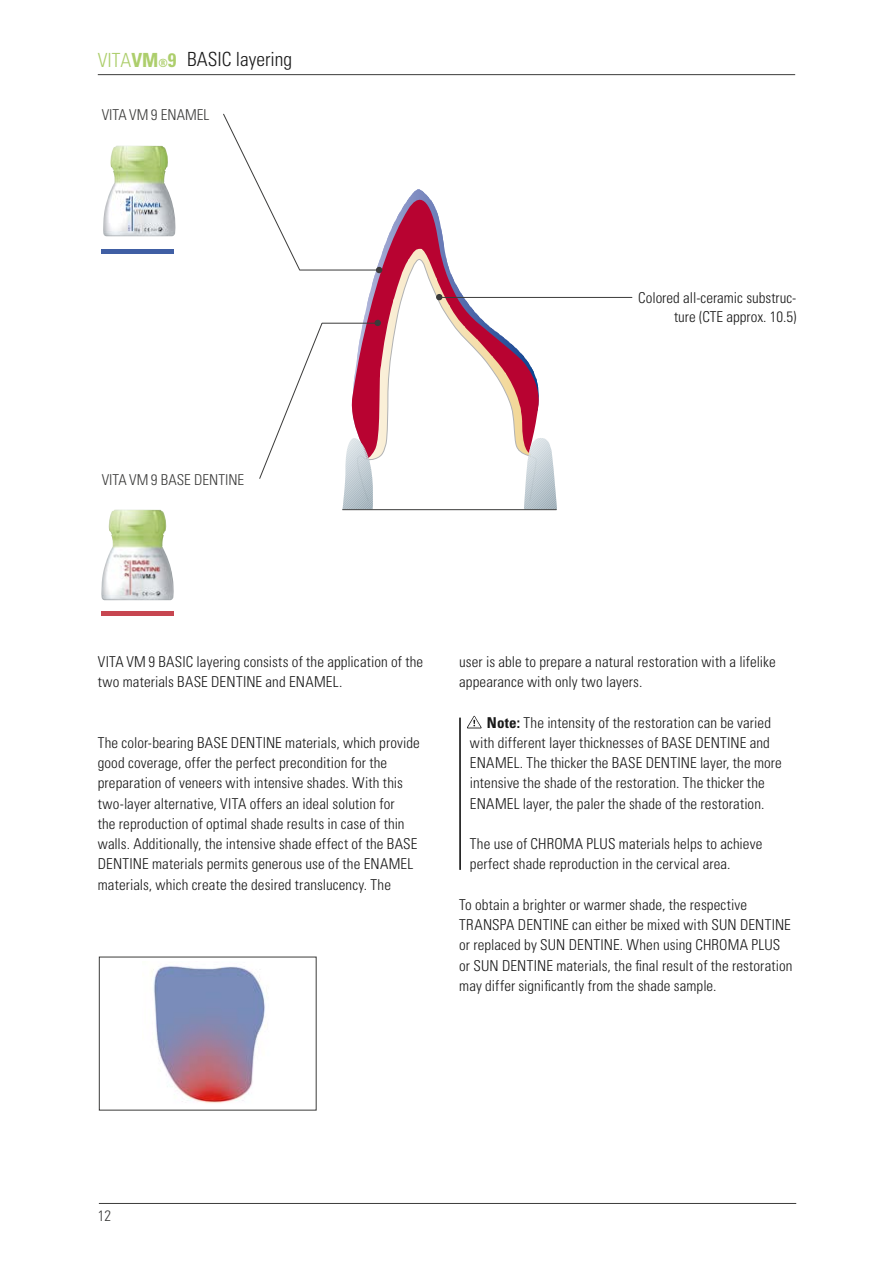
<style>
.page{position:relative;width:893px;height:1263px;background:#fff}
.page>*{position:absolute;margin:0;border:0;box-sizing:border-box;transform-origin:0 0}
.t1{font:300 condensed 19.5px "Univers LT";color:#1a1a1a}
.t2{font:300 condensed 19.5px "Univers LT";color:#adce6c}
.t3{font:300 condensed 15px/20.2px "Univers LT";letter-spacing:.005em;color:#1a1a1a}
.t4{font:300 condensed 15px "Univers LT";color:#3b3b3a}
.s1{font-weight:700}
.s2{font-weight:700;font-size:11.25px}
</style>
<div class="page">
<hr style="left:99px;top:1203px;width:697px;height:1px;background:#3b3b3a">
<hr style="left:98px;top:74px;width:697px;height:1px;background:#3b3b3a">
<img style="left:151px;top:966px;width:115px;height:137px">
<img style="left:103px;top:146px;width:73px;height:90px">
<img style="left:101px;top:510px;width:73px;height:90px">
<svg style="left:383px;top:189px;width:157px;height:226px"></svg>
<hr style="left:530px;top:249px;width:1px;height:213px;background:#f1d592">
<hr style="left:528px;top:249px;width:2px;height:213px;background:#f1d693">
<hr style="left:526px;top:249px;width:2px;height:213px;background:#f1d694">
<hr style="left:524px;top:249px;width:2px;height:213px;background:#f1d695">
<hr style="left:522px;top:249px;width:2px;height:213px;background:#f1d796">
<hr style="left:520px;top:249px;width:2px;height:213px;background:#f2d797">
<hr style="left:519px;top:249px;width:1px;height:213px;background:#f2d798">
<hr style="left:517px;top:249px;width:2px;height:213px;background:#f2d899">
<hr style="left:515px;top:249px;width:2px;height:213px;background:#f2d89a">
<hr style="left:513px;top:249px;width:2px;height:213px;background:#f2d89b">
<hr style="left:511px;top:249px;width:2px;height:213px;background:#f2d99b">
<hr style="left:509px;top:249px;width:2px;height:213px;background:#f3d99c">
<hr style="left:507px;top:249px;width:2px;height:213px;background:#f3d99d">
<hr style="left:506px;top:249px;width:1px;height:213px;background:#f3da9e">
<hr style="left:504px;top:249px;width:1px;height:213px;background:#f3da9f">
<hr style="left:502px;top:249px;width:2px;height:213px;background:#f3daa0">
<hr style="left:500px;top:249px;width:2px;height:213px;background:#f3dba1">
<hr style="left:498px;top:249px;width:2px;height:213px;background:#f3dba2">
<hr style="left:496px;top:249px;width:2px;height:213px;background:#f3dba3">
<hr style="left:494px;top:249px;width:2px;height:213px;background:#f3dca3">
<hr style="left:492px;top:249px;width:2px;height:213px;background:#f4dca4">
<hr style="left:491px;top:249px;width:1px;height:213px;background:#f4dca5">
<hr style="left:489px;top:249px;width:2px;height:213px;background:#f4dda6">
<hr style="left:487px;top:249px;width:2px;height:213px;background:#f4dda7">
<hr style="left:485px;top:249px;width:2px;height:213px;background:#f4dda8">
<hr style="left:483px;top:249px;width:2px;height:213px;background:#f4dda9">
<hr style="left:481px;top:249px;width:2px;height:213px;background:#f4deaa">
<hr style="left:479px;top:249px;width:2px;height:213px;background:#f4deab">
<hr style="left:478px;top:249px;width:1px;height:213px;background:#f4deac">
<hr style="left:476px;top:249px;width:1px;height:213px;background:#f5dfad">
<hr style="left:474px;top:249px;width:2px;height:213px;background:#f5dfad">
<hr style="left:472px;top:249px;width:2px;height:213px;background:#f5dfae">
<hr style="left:470px;top:249px;width:2px;height:213px;background:#f5e0af">
<hr style="left:468px;top:249px;width:2px;height:213px;background:#f5e0b0">
<hr style="left:466px;top:249px;width:2px;height:213px;background:#f5e0b1">
<hr style="left:464px;top:249px;width:2px;height:213px;background:#f5e1b2">
<hr style="left:463px;top:249px;width:1px;height:213px;background:#f5e1b3">
<hr style="left:461px;top:249px;width:2px;height:213px;background:#f5e1b4">
<hr style="left:459px;top:249px;width:2px;height:213px;background:#f5e2b5">
<hr style="left:457px;top:249px;width:2px;height:213px;background:#f6e2b6">
<hr style="left:455px;top:249px;width:2px;height:213px;background:#f6e2b6">
<hr style="left:453px;top:249px;width:2px;height:213px;background:#f6e3b7">
<hr style="left:451px;top:249px;width:2px;height:213px;background:#f6e3b8">
<hr style="left:450px;top:249px;width:1px;height:213px;background:#f6e3b9">
<hr style="left:448px;top:249px;width:1px;height:213px;background:#f6e3ba">
<hr style="left:446px;top:249px;width:2px;height:213px;background:#f6e4bb">
<hr style="left:444px;top:249px;width:2px;height:213px;background:#f6e4bc">
<hr style="left:442px;top:249px;width:2px;height:213px;background:#f6e4bc">
<hr style="left:440px;top:249px;width:2px;height:213px;background:#f7e5bd">
<hr style="left:438px;top:249px;width:2px;height:213px;background:#f7e5be">
<hr style="left:436px;top:249px;width:2px;height:213px;background:#f7e6bf">
<hr style="left:435px;top:249px;width:1px;height:213px;background:#f7e6c0">
<hr style="left:433px;top:249px;width:2px;height:213px;background:#f7e6c1">
<hr style="left:431px;top:249px;width:2px;height:213px;background:#f7e7c2">
<hr style="left:429px;top:249px;width:2px;height:213px;background:#f7e7c3">
<hr style="left:427px;top:249px;width:2px;height:213px;background:#f7e7c3">
<hr style="left:425px;top:249px;width:2px;height:213px;background:#f7e8c4">
<hr style="left:423px;top:249px;width:2px;height:213px;background:#f7e8c5">
<hr style="left:422px;top:249px;width:1px;height:213px;background:#f8e8c6">
<hr style="left:420px;top:249px;width:1px;height:213px;background:#f8e9c7">
<hr style="left:418px;top:249px;width:2px;height:213px;background:#f8e9c8">
<hr style="left:416px;top:249px;width:2px;height:213px;background:#f8e9c8">
<hr style="left:414px;top:249px;width:2px;height:213px;background:#f8eac9">
<hr style="left:412px;top:249px;width:2px;height:213px;background:#f8eaca">
<hr style="left:410px;top:249px;width:2px;height:213px;background:#f8eacb">
<hr style="left:408px;top:249px;width:2px;height:213px;background:#f8eacc">
<hr style="left:407px;top:249px;width:1px;height:213px;background:#f8ebcd">
<hr style="left:405px;top:249px;width:2px;height:213px;background:#f8ebce">
<hr style="left:403px;top:249px;width:2px;height:213px;background:#f9ebce">
<hr style="left:401px;top:249px;width:2px;height:213px;background:#f9eccf">
<hr style="left:399px;top:249px;width:2px;height:213px;background:#f9ecd0">
<hr style="left:397px;top:249px;width:2px;height:213px;background:#f9ecd1">
<hr style="left:395px;top:249px;width:2px;height:213px;background:#f9edd2">
<hr style="left:394px;top:249px;width:1px;height:213px;background:#f9edd3">
<hr style="left:392px;top:249px;width:1px;height:213px;background:#f9edd3">
<hr style="left:390px;top:249px;width:2px;height:213px;background:#f9eed4">
<hr style="left:388px;top:249px;width:2px;height:213px;background:#f9eed5">
<hr style="left:386px;top:249px;width:2px;height:213px;background:#f9eed6">
<hr style="left:384px;top:249px;width:2px;height:213px;background:#faefd7">
<hr style="left:382px;top:249px;width:2px;height:213px;background:#faefd7">
<hr style="left:380px;top:249px;width:2px;height:213px;background:#faefd8">
<hr style="left:379px;top:249px;width:1px;height:213px;background:#faf0d9">
<hr style="left:377px;top:249px;width:2px;height:213px;background:#faf0da">
<hr style="left:375px;top:249px;width:2px;height:213px;background:#faf0db">
<hr style="left:373px;top:249px;width:2px;height:213px;background:#faf1dc">
<hr style="left:371px;top:249px;width:2px;height:213px;background:#faf1dd">
<hr style="left:369px;top:249px;width:2px;height:213px;background:#faf1dd">
<hr style="left:367px;top:249px;width:2px;height:213px;background:#fbf2de">
<hr style="left:366px;top:249px;width:1px;height:213px;background:#fbf2df">
<hr style="left:364px;top:249px;width:1px;height:213px;background:#fbf3e0">
<svg style="left:346px;top:258px;width:191px;height:204px"></svg>
<svg style="left:342px;top:438px;width:33px;height:71px"></svg>
<svg style="left:524px;top:438px;width:33px;height:71px"></svg>
<hr style="left:343px;top:509px;width:213px;height:1px;background:#3b3b3a">
<hr style="left:102px;top:250px;width:72px;height:4px;background:#405fa4">
<hr style="left:441px;top:297px;width:191px;height:1px;background:#3b3b3a">
<svg style="left:436px;top:294px;width:6px;height:6px"></svg>
<svg style="left:376px;top:267px;width:6px;height:6px"></svg>
<svg style="left:375px;top:320px;width:6px;height:6px"></svg>
<hr style="left:300px;top:270px;width:79px;height:1px;background:#3b3b3a">
<hr style="left:322px;top:323px;width:55px;height:1px;background:#3b3b3a">
<svg style="left:223px;top:114px;width:77px;height:156px"></svg>
<svg style="left:259px;top:323px;width:64px;height:156px"></svg>
<hr style="left:101px;top:611px;width:72px;height:4px;background:#c74650">
<hr style="left:459px;top:718px;width:2px;height:152px;background:#000">
<svg style="left:467px;top:716px;width:15px;height:12px"></svg>
<h1 class="t2" style="left:98px;top:48px;width:80px">VITA<span class="s1">VM</span><span class="s2">®</span><span class="s1">9</span></h1>
<h1 class="t1" style="left:187px;top:48px;width:107px">BASIC layering</h1>
<p class="t4" style="left:102px;top:106px;width:109px">VITA VM 9 ENAMEL</p>
<p class="t4" style="left:102px;top:470px;width:144px">VITA VM 9 BASE DENTINE</p>
<p class="t3" style="left:638px;top:288px;width:160px;line-height:19.5px;text-align:right">Colored all-ceramic substruc&shy;ture (CTE approx. 10.5)</p>
<p class="t3" style="left:98px;top:651px;width:327px">VITA VM 9 BASIC layering consists of the application of the two materials BASE DENTINE and ENAMEL.</p>
<p class="t3" style="left:98px;top:732px;width:324px">The color-bearing BASE DENTINE materials, which provide good coverage, offer the perfect precondition for the preparation of veneers with intensive shades. With this two-layer alternative, VITA offers an ideal solution for<br>the reproduction of optimal shade results in case of thin walls. Additionally, the intensive shade effect of the BASE DENTINE materials permits generous use of the ENAMEL materials, which create the desired translucency. The</p>
<p class="t3" style="left:459px;top:651px;width:318px">user is able to prepare a natural restoration with a lifelike appearance with only two layers.</p>
<p class="t3" style="left:470px;top:712px;width:313px;text-indent:17px"><span class="s1">Note:</span> The intensity of the restoration can be varied with different layer thicknesses of BASE DENTINE and ENAMEL. The thicker the BASE DENTINE layer, the more intensive the shade of the restoration. The thicker the ENAMEL layer, the paler the shade of the restoration.</p>
<p class="t3" style="left:470px;top:834px;width:294px">The use of CHROMA PLUS materials helps to achieve perfect shade reproduction in the cervical area.</p>
<p class="t3" style="left:459px;top:894px;width:335px">To obtain a brighter or warmer shade, the respective TRANSPA DENTINE can either be mixed with SUN DENTINE or replaced by SUN DENTINE. When using CHROMA PLUS or SUN DENTINE materials, the final result of the restoration may differ significantly from the shade sample.</p>
<p class="t4" style="left:98px;top:1206px;width:15px">12</p>
</div>
